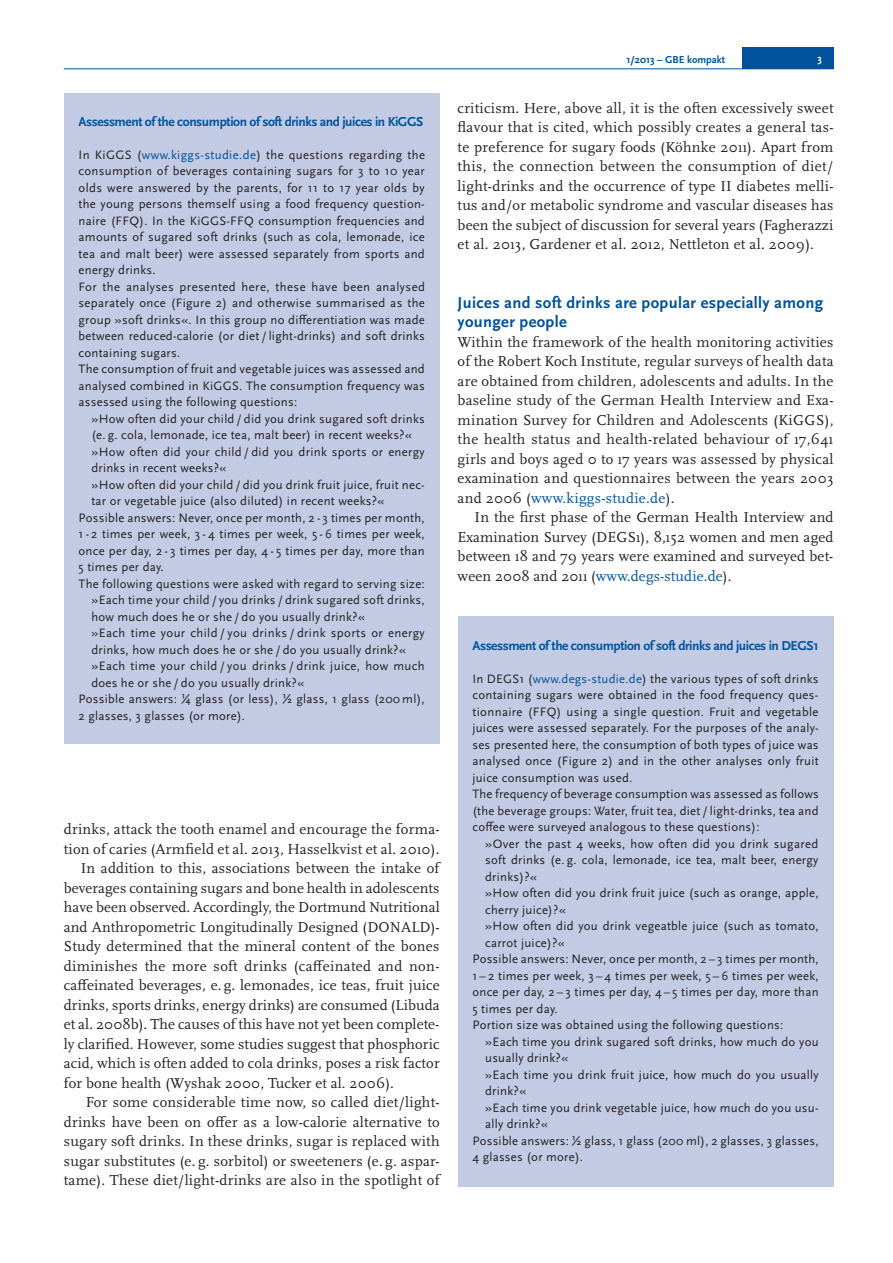
<style>
.page{position:relative;width:893px;height:1263px;background:#fff}
.page>*{position:absolute;margin:0;border:0;box-sizing:border-box;transform-origin:0 0}
.t1{font:700 16.5px/19.5px "Scala Sans Pro";letter-spacing:.02em;color:#01529a}
.t2{font:15px/19.5px "Scala Pro";letter-spacing:.015em;color:#231f20;text-align:justify}
.t3{font:700 13.5px "Scala Sans Pro";letter-spacing:-.03em;color:#01529a}
.t4{font:12.75px/16.5px "Scala Sans Pro";letter-spacing:.02em;color:#231f20}
.t5{font:700 10.5px "Scala Sans Pro";color:#01529a}
.t6{font:700 10.5px "Scala Sans Pro";color:#fff}
.s1{color:#01529a}
</style>
<div class="page">
<hr style="left:64px;top:68px;width:769px;height:1px;background:#01529a">
<div style="left:742px;top:48px;width:91px;height:21px;background:#01529a"></div>
<div style="left:64px;top:94px;width:376px;height:650px;background:#c3cbe4"></div>
<div style="left:458px;top:616px;width:375px;height:570px;background:#c3cbe4"></div>
<p class="t3" style="left:79px;top:113px;width:346px">Assessment of the consumption of soft drinks and juices in KiGGS</p>
<p class="t4" style="left:79px;top:146px;width:348px">In KiGGS (<span class="s1">www.kiggs-studie.de</span>) the questions regarding the consumption of beverages containing sugars for 3 to 10 year olds were answered by the parents, for 11 to 17 year olds by the young persons themself using a food frequency question&shy;naire (FFQ). In the KiGGS-FFQ consumption frequencies and amounts of sugared soft drinks (such as cola, lemonade, ice tea and malt beer) were assessed separately from sports and energy drinks.<br>For the analyses presented here, these have been analysed separately once (Figure 2) and otherwise summarised as the group »soft drinks«. In this group no differentiation was made between reduced-calorie (or diet / light-drinks) and soft drinks containing sugars.<br>The consumption of fruit and vegetable juices was assessed and analysed combined in KiGGS. The consumption frequency was assessed using the following questions:</p>
<p class="t4" style="left:91px;top:410px;width:335px">»How often did your child / did you drink sugared soft drinks</p>
<p class="t4" style="left:91px;top:427px;width:322px">(e. g. cola, lemonade, ice tea, malt beer) in recent weeks?«</p>
<p class="t4" style="left:91px;top:443px;width:335px">»How often did your child / did you drink sports or energy</p>
<p class="t4" style="left:91px;top:460px;width:137px">drinks in recent weeks?«</p>
<p class="t4" style="left:91px;top:476px;width:335px">»How often did your child / did you drink fruit juice, fruit nec-</p>
<p class="t4" style="left:91px;top:493px;width:295px">tar or vegetable juice (also diluted) in recent weeks?«</p>
<p class="t4" style="left:79px;top:509px;width:348px">Possible answers: Never, once per month, 2 - 3 times per month,</p>
<p class="t4" style="left:79px;top:526px;width:348px">1- 2 times per week, 3 - 4 times per week, 5 - 6 times per week,</p>
<p class="t4" style="left:79px;top:542px;width:348px">once per day, 2 - 3 times per day, 4 - 5 times per day, more than</p>
<p class="t4" style="left:79px;top:559px;width:87px">5 times per day.</p>
<p class="t4" style="left:79px;top:575px;width:348px">The following questions were asked with regard to serving size:</p>
<p class="t4" style="left:91px;top:592px;width:335px">»Each time your child / you drinks / drink sugared soft drinks,</p>
<p class="t4" style="left:91px;top:608px;width:275px">how much does he or she / do you usually drink?«</p>
<p class="t4" style="left:91px;top:625px;width:335px">»Each time your child / you drinks / drink sports or energy</p>
<p class="t4" style="left:91px;top:641px;width:316px">drinks, how much does he or she / do you usually drink?«</p>
<p class="t4" style="left:91px;top:658px;width:335px">»Each time your child / you drinks / drink juice, how much</p>
<p class="t4" style="left:91px;top:674px;width:214px">does he or she / do you usually drink?«</p>
<p class="t4" style="left:79px;top:691px;width:348px">Possible answers: ¼ glass (or less), ½ glass, 1 glass (200 ml),</p>
<p class="t4" style="left:79px;top:707px;width:168px">2 glasses, 3 glasses (or more).</p>
<p class="t2" style="left:64px;top:819px;width:377px">drinks, attack the tooth enamel and encourage the forma-</p>
<p class="t2" style="left:64px;top:839px;width:377px">tion of caries (Armfield et al. 2013, Hasselkvist et al. 2010).</p>
<p class="t2" style="left:81px;top:858px;width:360px">In addition to this, associations between the intake of</p>
<p class="t2" style="left:64px;top:878px;width:377px">beverages containing sugars and bone health in adolescents</p>
<p class="t2" style="left:64px;top:897px;width:377px">have been observed. Accordingly, the Dortmund Nutritional</p>
<p class="t2" style="left:64px;top:917px;width:377px">and Anthropometric Longitudinally Designed (DONALD)-</p>
<p class="t2" style="left:64px;top:936px;width:377px">Study determined that the mineral content of the bones</p>
<p class="t2" style="left:64px;top:956px;width:377px">diminishes the more soft drinks (caffeinated and non-</p>
<p class="t2" style="left:64px;top:975px;width:377px">caffeinated beverages, e. g. lemonades, ice teas, fruit juice</p>
<p class="t2" style="left:64px;top:995px;width:378px">drinks, sports drinks, energy drinks) are consumed (Libuda</p>
<p class="t2" style="left:64px;top:1014px;width:377px">et al. 2008b). The causes of this have not yet been complete-</p>
<p class="t2" style="left:64px;top:1034px;width:377px">ly clarified. However, some studies suggest that phosphoric</p>
<p class="t2" style="left:64px;top:1053px;width:377px">acid, which is often added to cola drinks, poses a risk factor</p>
<p class="t2" style="left:64px;top:1073px;width:332px">for bone health (Wyshak 2000, Tucker et al. 2006).</p>
<p class="t2" style="left:86px;top:1092px;width:355px">For some considerable time now, so called diet/light-</p>
<p class="t2" style="left:64px;top:1112px;width:378px">drinks have been on offer as a low-calorie alternative to</p>
<p class="t2" style="left:64px;top:1131px;width:377px">sugary soft drinks. In these drinks, sugar is replaced with</p>
<p class="t2" style="left:64px;top:1151px;width:377px">sugar substitutes (e. g. sorbitol) or sweeteners (e. g. aspar-</p>
<p class="t2" style="left:64px;top:1170px;width:377px">tame). These diet/light-drinks are also in the spotlight of</p>
<p class="t5" style="left:626px;top:53px;width:100px">1/2013 – GBE kompakt</p>
<p class="t6" style="left:817px;top:53px;width:6px">3</p>
<p class="t2" style="left:458px;top:98px;width:377px">criticism. Here, above all, it is the often excessively sweet flavour that is cited, which possibly creates a general tas&shy;te preference for sugary foods (Köhnke 2011). Apart from this, the connection between the consumption of diet/ light-drinks and the occurrence of type II diabetes melli&shy;tus and/or metabolic syndrome and vascular diseases has been the subject of discussion for several years (Fagherazzi et al. 2013, Gardener et al. 2012, Nettleton et al. 2009).</p>
<p class="t1" style="left:458px;top:292px;width:367px">Juices and soft drinks are popular especially among younger people</p>
<p class="t2" style="left:458px;top:332px;width:378px">Within the framework of the health monitoring activities of the Robert Koch Institute, regular surveys of health data are obtained from children, adolescents and adults. In the baseline study of the German Health Interview and Exa&shy;mination Survey for Children and Adolescents (KiGGS), the health status and health-related behaviour of 17,641 girls and boys aged 0 to 17 years was assessed by physical examination and questionnaires between the years 2003 and 2006 (<span class="s1">www.kiggs-studie.de</span>).</p>
<p class="t2" style="left:458px;top:507px;width:377px;text-indent:17px">In the first phase of the German Health Interview and Examination Survey (DEGS1), 8,152 women and men aged between 18 and 79 years were examined and surveyed bet&shy;ween 2008 and 2011 (<span class="s1">www.degs-studie.de</span>).</p>
<p class="t3" style="left:472px;top:637px;width:348px">Assessment of the consumption of soft drinks and juices in DEGS1</p>
<p class="t4" style="left:472px;top:670px;width:348px">In DEGS1 (<span class="s1">www.degs-studie.de</span>) the various types of soft drinks containing sugars were obtained in the food frequency ques&shy;tionnaire (FFQ) using a single question. Fruit and vegetable juices were assessed separately. For the purposes of the analy&shy;ses presented here, the consumption of both types of juice was analysed once (Figure 2) and in the other analyses only fruit juice consumption was used.<br>The frequency of beverage consumption was assessed as follows (the beverage groups: Water, fruit tea, diet / light-drinks, tea and coffee were surveyed analogous to these questions):</p>
<p class="t4" style="left:485px;top:835px;width:335px">»Over the past 4 weeks, how often did you drink sugared</p>
<p class="t4" style="left:485px;top:852px;width:335px">soft drinks (e. g. cola, lemonade, ice tea, malt beer, energy</p>
<p class="t4" style="left:485px;top:868px;width:53px">drinks)?«</p>
<p class="t4" style="left:485px;top:885px;width:335px">»How often did you drink fruit juice (such as orange, apple,</p>
<p class="t4" style="left:485px;top:901px;width:82px">cherry juice)?«</p>
<p class="t4" style="left:485px;top:918px;width:335px">»How often did you drink vegeatble juice (such as tomato,</p>
<p class="t4" style="left:485px;top:934px;width:81px">carrot juice)?«</p>
<p class="t4" style="left:472px;top:951px;width:348px">Possible answers: Never, once per month, 2 – 3 times per month,</p>
<p class="t4" style="left:472px;top:967px;width:348px">1 – 2 times per week, 3 – 4 times per week, 5 – 6 times per week,</p>
<p class="t4" style="left:472px;top:984px;width:348px">once per day, 2 – 3 times per day, 4 – 5 times per day, more than</p>
<p class="t4" style="left:472px;top:1000px;width:87px">5 times per day.</p>
<p class="t4" style="left:472px;top:1017px;width:312px">Portion size was obtained using the following questions:</p>
<p class="t4" style="left:485px;top:1033px;width:335px">»Each time you drink sugared soft drinks, how much do you</p>
<p class="t4" style="left:485px;top:1050px;width:84px">usually drink?«</p>
<p class="t4" style="left:485px;top:1066px;width:335px">»Each time you drink fruit juice, how much do you usually</p>
<p class="t4" style="left:485px;top:1083px;width:43px">drink?«</p>
<p class="t4" style="left:485px;top:1099px;width:335px">»Each time you drink vegetable juice, how much do you usu-</p>
<p class="t4" style="left:485px;top:1116px;width:64px">ally drink?«</p>
<p class="t4" style="left:472px;top:1132px;width:348px">Possible answers: ½ glass, 1 glass (200 ml), 2 glasses, 3 glasses,</p>
<p class="t4" style="left:472px;top:1149px;width:112px">4 glasses (or more).</p>
</div>
